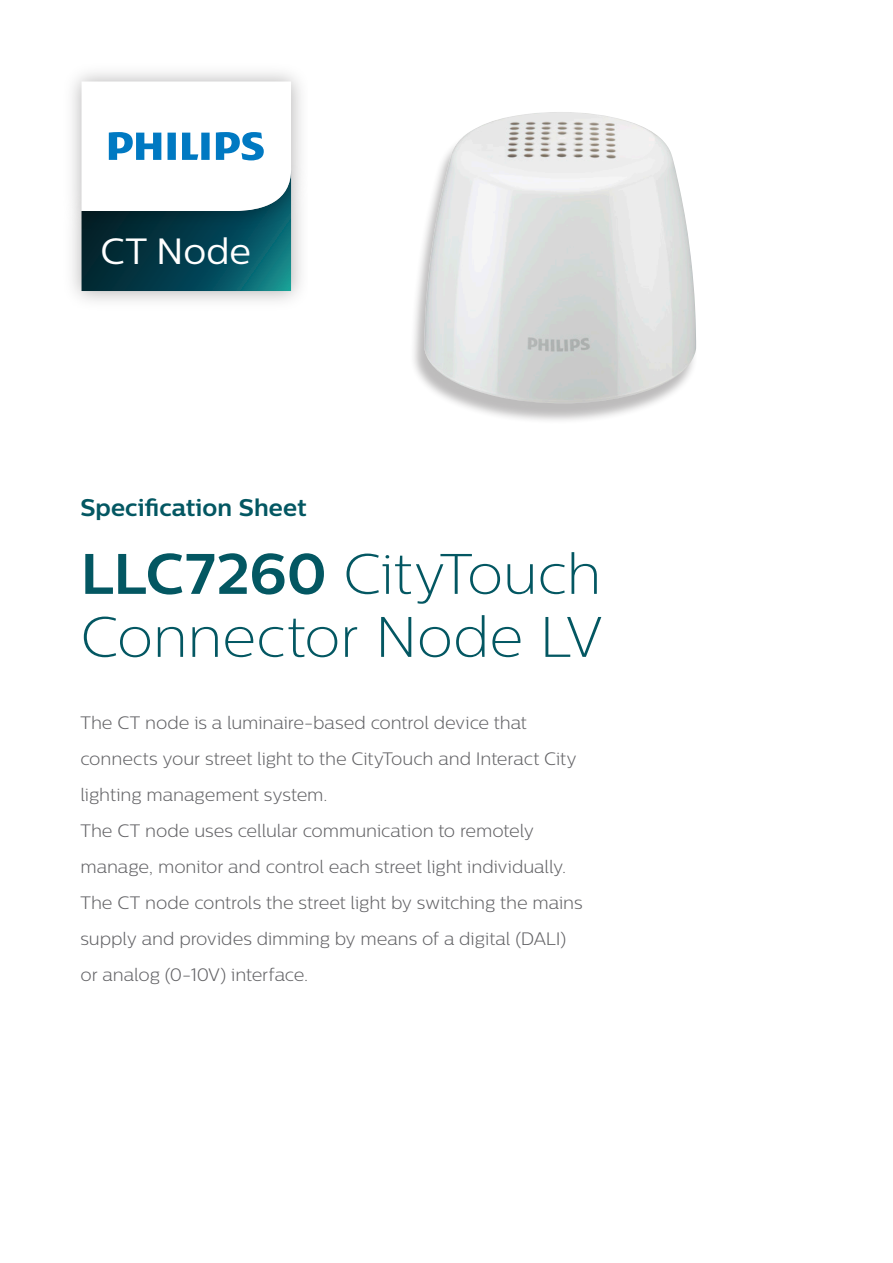
<style>
.page{position:relative;width:893px;height:1263px;background:#fff}
.page>*{position:absolute;margin:0;border:0;box-sizing:border-box;transform-origin:0 0}
.Brochure_headline_XL{font:57px/63px "Centrale Sans X Light";color:#035762}
.t1{font:36.45px "Centrale Sans";color:#fff}
.Document_type_16pt_d{font:700 24px "Centrale Sans";letter-spacing:.005em;color:#035762}
._03_Introduction{font:300 18px/36px "Centrale Sans";letter-spacing:-.005em;color:#636366}
.s1{font-family:"Centrale Sans";font-weight:700}
</style>
<div class="page">
<div style="left:410px;top:117px;width:287px;height:308px;background:#231f20;opacity:.3"></div>
<img style="left:424px;top:112px;width:272px;height:291px">
<img style="left:72px;top:236px;width:229px;height:65px">
<img style="left:72px;top:72px;width:229px;height:164px">
<svg style="left:82px;top:82px;width:209px;height:209px"></svg>
<p class="t1" style="left:100px;top:230px;width:152px">CT Node</p>
<p class="Document_type_16pt_d" style="left:80px;top:493px;width:228px">Specification Sheet</p>
<p class="Brochure_headline_XL" style="left:80px;top:542px;width:524px"><span class="s1">LLC7260</span> CityTouch<br>Connector Node LV</p>
<p class="_03_Introduction" style="left:80px;top:704px;width:498px">The CT node is a luminaire-based control device that connects your street light to the CityTouch and Interact City lighting management system.</p>
<p class="_03_Introduction" style="left:80px;top:812px;width:487px">The CT node uses cellular communication to remotely manage, monitor and control each street light individually.</p>
<p class="_03_Introduction" style="left:80px;top:884px;width:504px">The CT node controls the street light by switching the mains supply and provides dimming by means of a digital (DALI) or analog (0-10V) interface.</p>
</div>
